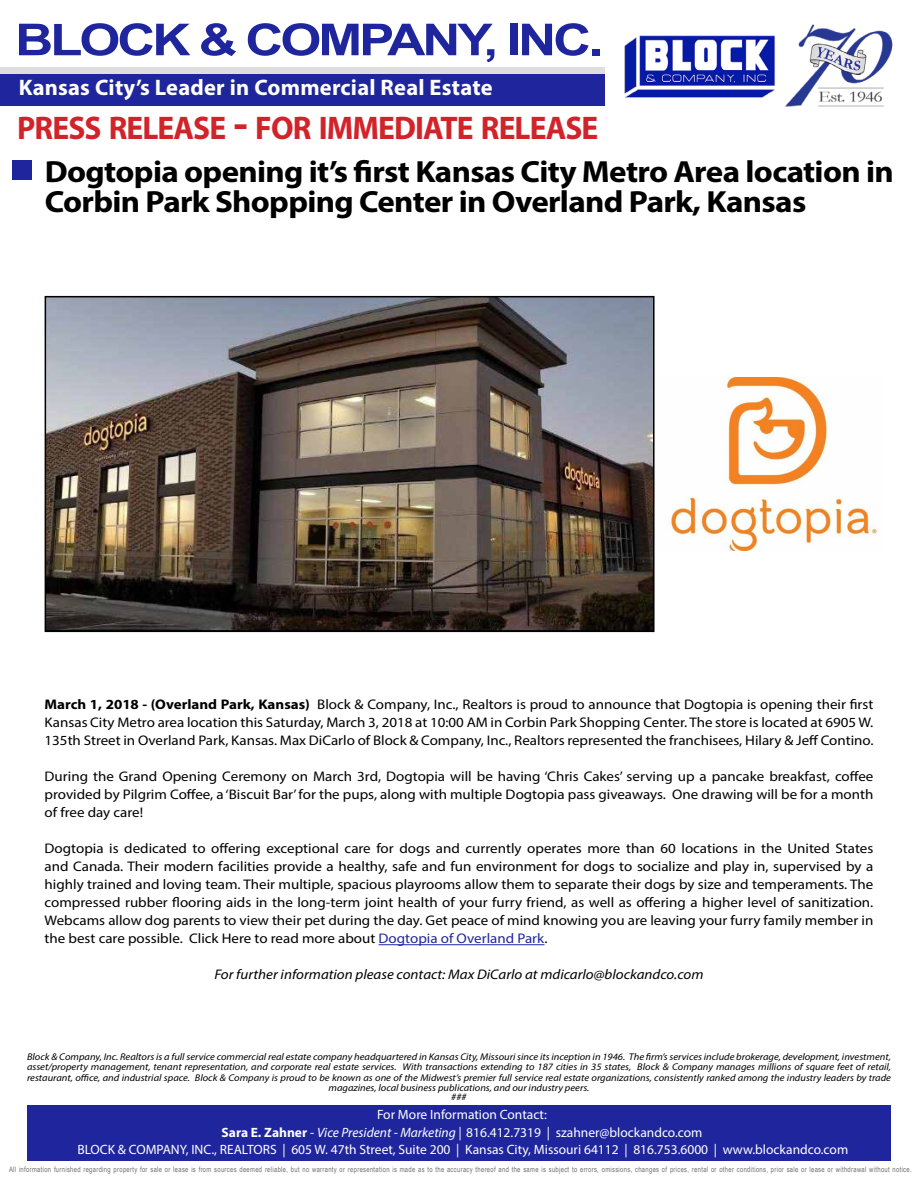
<style>
.page{position:relative;width:918px;height:1188px;background:#fff}
.page>*{position:absolute;margin:0;border:0;box-sizing:border-box;transform-origin:0 0}
.t1{font:700 44.1px "Arial";letter-spacing:-.06em;color:#1f269d;scale:1.2 1}
.t2{font:700 32.85px "Myriad Pro";letter-spacing:-.03em;color:#d2232a;scale:.96 1}
.t3{font:700 30.75px/30px "Myriad Pro";letter-spacing:-.02em;color:#000;scale:1.08 1}
.t4{font:700 22.5px "Myriad Pro";letter-spacing:.01em;color:#fff}
.t5{font:13.95px/18px "Myriad Pro";color:#000;text-align:justify;scale:1.08 1}
.t6{font:italic 13.95px "Myriad Pro";color:#000;scale:1.08 1}
.t7{font:13.5px/18px "Myriad Pro";color:#fff;text-align:center}
.t8{font:italic 9.75px/10.5px "Myriad Pro";color:#000;text-align:center;scale:1.08 1}
.t9{font:7.5px "Arial Narrow";letter-spacing:.045em;color:#717071;scale:.95 1}
.s1{font-size:46.8px}
.s2{font-weight:700}
.s3{color:#1f269d}
.s4{font-style:italic}
</style>
<div class="page">
<img style="left:670px;top:378px;width:208px;height:173px">
<div style="left:0;top:71px;width:605px;height:35px;background:#1f269d"></div>
<div style="left:0;top:67px;width:605px;height:6px;background:#dedede"></div>
<div style="left:27px;top:1106px;width:864px;height:55px;background:#1f269d"></div>
<div style="left:13px;top:160px;width:19px;height:20px;background:#1f269d"></div>
<hr style="left:379px;top:944px;width:165px;height:1px;background:#1f269d">
<img style="left:624px;top:24px;width:269px;height:83px">
<img style="left:48px;top:299px;width:604px;height:330px">
<div style="left:45px;top:296px;width:610px;height:336px;border:2px solid #000"></div>
<h1 class="t1" style="left:15px;top:10px;width:491px">BLOCK &amp; COMPANY, INC.</h1>
<h3 class="t4" style="left:19px;top:73px;width:475px">Kansas City’s Leader in Commercial Real Estate</h3>
<h2 class="t2" style="left:17px;top:106px;width:607px">PRESS RELEASE <span class="s1">-</span> FOR IMMEDIATE RELEASE</h2>
<h3 class="t3" style="left:45px;top:155px;width:788px">Dogtopia opening it’s first Kansas City Metro Area location in<br>Corbin Park Shopping Center in Overland Park, Kansas</h3>
<p class="t5" style="left:45px;top:695px;width:769px"><span class="s2">March 1, 2018 - (Overland Park, Kansas)</span> Block &amp; Company, Inc., Realtors is proud to announce that Dogtopia is opening their first Kansas City Metro area location this Saturday, March 3, 2018 at 10:00 AM in Corbin Park Shopping Center. The store is located at 6905 W.<br>135th Street in Overland Park, Kansas. Max DiCarlo of Block &amp; Company, Inc., Realtors represented the franchisees, Hilary &amp; Jeff Contino.</p>
<p class="t5" style="left:45px;top:767px;width:769px">During the Grand Opening Ceremony on March 3rd, Dogtopia will be having ‘Chris Cakes’ serving up a pancake breakfast, coffee provided by Pilgrim Coffee, a ‘Biscuit Bar’ for the pups, along with multiple Dogtopia pass giveaways. One drawing will be for a month of free day care!</p>
<p class="t5" style="left:45px;top:839px;width:769px">Dogtopia is dedicated to offering exceptional care for dogs and currently operates more than 60 locations in the United States and Canada. Their modern facilities provide a healthy, safe and fun environment for dogs to socialize and play in, supervised by a highly trained and loving team. Their multiple, spacious playrooms allow them to separate their dogs by size and temperaments. The compressed rubber flooring aids in the long-term joint health of your furry friend, as well as offering a higher level of sanitization.<br>Webcams allow dog parents to view their pet during the day. Get peace of mind knowing you are leaving your furry family member in the best care possible. Click Here to read more about <span class="s3">Dogtopia of Overland Park</span>.</p>
<p class="t6" style="left:214px;top:966px;width:454px">For further information please contact: Max DiCarlo at mdicarlo@blockandco.com</p>
<p class="t8" style="left:27px;top:1051px;width:802px">Block &amp; Company, Inc. Realtors is a full service commercial real estate company headquartered in Kansas City, Missouri since its inception in 1946. The firm’s services include brokerage, development, investment, asset/property management, tenant representation, and corporate real estate services. With transactions extending to 187 cities in 35 states, Block &amp; Company manages millions of square feet of retail, restaurant, office, and industrial space. Block &amp; Company is proud to be known as one of the Midwest’s premier full service real estate organizations, consistently ranked among the industry leaders by trade magazines, local business publications, and our industry peers.</p>
<p class="t8" style="left:451px;top:1092px;width:16px">###</p>
<p class="t7" style="left:221px;top:1105px;width:483px">For More Information Contact:<br><span class="s2">Sara E. Zahner</span> - <span class="s4">Vice President - Marketing |</span> 816.412.7319 | szahner@blockandco.com</p>
<p class="t7" style="left:77px;top:1140px;width:772px">BLOCK &amp; COMPANY, INC., REALTORS | 605 W. 47th Street, Suite 200 | Kansas City, Missouri 64112 | 816.753.6000 | www.blockandco.com</p>
<p class="t9" style="left:9px;top:1164px;width:952px">All information furnished regarding property for sale or lease is from sources deemed reliable, but no warranty or representation is made as to the accuracy thereof and the same is subject to errors, omissions, changes of prices, rental or other conditions, prior sale or lease or withdrawal without notice.</p>
</div>
